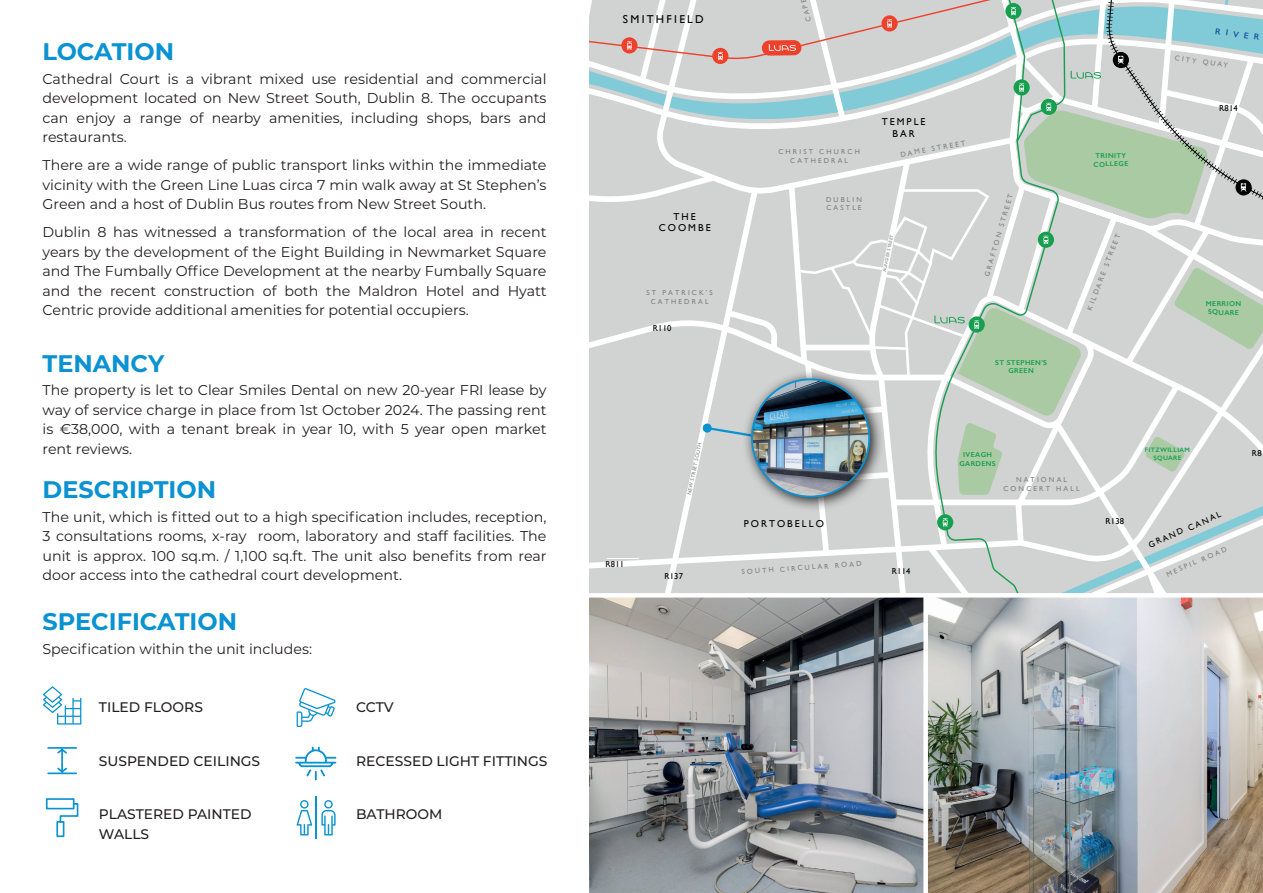
<style>
.page{position:relative;width:1263px;height:893px;background:#fff}
.page>*{position:absolute;margin:0;border:0;box-sizing:border-box;transform-origin:0 0}
.t1{font:700 24px "Montserrat";color:#0a92d2}
.t2{font:14.25px/19.5px "Montserrat";color:#231f20;text-align:justify}
.t3{font:500 13.8px/19.5px "Montserrat";color:#231f20}
.t4{font:11.4px "Gill Sans";letter-spacing:.2em;color:#000001}
.t5{font:10.05px/11.6px "Gill Sans";letter-spacing:.2em;color:#000001;text-align:center}
.t6{font:8.55px "Gill Sans";letter-spacing:.025em;color:#000001}
.t7{font:600 8.55px "Gill Sans";color:#2056a5}
.t8{font:7.2px/8.6px "Gill Sans";letter-spacing:.3em;color:#7c7f81;text-align:center}
.t9{font:600 7.2px/8.6px "Gill Sans";letter-spacing:.05em;color:#169f4e;text-align:center}
.t10{font:600 6.45px/7.8px "Gill Sans";letter-spacing:.05em;color:#169f4e;text-align:center}
.t11{font:5.1px "Gill Sans";color:#7c7f81}
.t12{font:4.5px "Gill Sans";color:#7c7f81}
</style>
<div class="page">
<img style="left:589px;top:598px;width:334px;height:295px">
<img style="left:928px;top:598px;width:335px;height:295px">
<svg style="left:589px;top:0;width:674px;height:594px"></svg>
<div style="left:703px;top:424px;width:9px;height:9px;background:#0a92d2;border-radius:50%"></div>
<svg style="left:742px;top:369px;width:143px;height:143px;fill:#cfd0d0"></svg>
<img style="left:752px;top:379px;width:117px;height:118px;border-radius:59px">
<div style="left:751px;top:378px;width:119px;height:119px;border:2px solid #0a92d2;border-radius:50%"></div>
<svg style="left:43px;top:686px;width:38px;height:39px"></svg>
<svg style="left:45px;top:798px;width:34px;height:40px"></svg>
<svg style="left:295px;top:746px;width:42px;height:34px"></svg>
<svg style="left:297px;top:688px;width:39px;height:39px"></svg>
<svg style="left:297px;top:800px;width:15px;height:35px"></svg>
<svg style="left:321px;top:800px;width:15px;height:35px"></svg>
<hr style="left:316px;top:796px;width:1px;height:43px;background:#0a92d2">
<svg style="left:47px;top:747px;width:30px;height:28px"></svg>
<h1 class="t1" style="left:43px;top:34px;width:133px">LOCATION</h1>
<p class="t2" style="left:43px;top:69px;width:505px">Cathedral Court is a vibrant mixed use residential and commercial development located on New Street South, Dublin 8. The occupants can enjoy a range of nearby amenities, including shops, bars and restaurants.</p>
<p class="t2" style="left:43px;top:155px;width:505px">There are a wide range of public transport links within the immediate vicinity with the Green Line Luas circa 7 min walk away at St Stephen’s Green and a host of Dublin Bus routes from New Street South.</p>
<p class="t2" style="left:43px;top:222px;width:505px">Dublin 8 has witnessed a transformation of the local area in recent years by the development of the Eight Building in Newmarket Square and The Fumbally Office Development at the nearby Fumbally Square and the recent construction of both the Maldron Hotel and Hyatt Centric provide additional amenities for potential occupiers.</p>
<h1 class="t1" style="left:43px;top:346px;width:123px">TENANCY</h1>
<p class="t2" style="left:43px;top:380px;width:505px">The property is let to Clear Smiles Dental on new 20-year FRI lease by way of service charge in place from 1st October 2024. The passing rent is €38,000, with a tenant break in year 10, with 5 year open market rent reviews.</p>
<h1 class="t1" style="left:43px;top:472px;width:175px">DESCRIPTION</h1>
<p class="t2" style="left:43px;top:507px;width:505px">The unit, which is fitted out to a high specification includes, reception, 3 consultations rooms, x-ray room, laboratory and staff facilities. The unit is approx. 100 sq.m. / 1,100 sq.ft. The unit also benefits from rear door access into the cathedral court development.</p>
<h1 class="t1" style="left:43px;top:604px;width:196px">SPECIFICATION</h1>
<p class="t2" style="left:43px;top:638px;width:271px">Specification within the unit includes:</p>
<p class="t3" style="left:99px;top:697px;width:106px">TILED FLOORS</p>
<p class="t3" style="left:356px;top:697px;width:39px">CCTV</p>
<p class="t3" style="left:99px;top:751px;width:163px">SUSPENDED CEILINGS</p>
<p class="t3" style="left:356px;top:751px;width:193px">RECESSED LIGHT FITTINGS</p>
<p class="t3" style="left:99px;top:804px;width:154px">PLASTERED PAINTED<br>WALLS</p>
<p class="t3" style="left:356px;top:804px;width:88px">BATHROOM</p>
<p class="t4" style="left:623px;top:12px;width:82px">SMITHFIELD</p>
<p class="t5" style="left:659px;top:210px;width:53px">THE<br>COOMBE</p>
<p class="t8" style="left:646px;top:288px;width:68px">ST PATRICK’S<br>CATHEDRAL</p>
<p class="t6" style="left:653px;top:323px;width:20px">R110</p>
<p class="t6" style="left:605px;top:559px;width:20px">R811</p>
<p class="t11" style="left:686px;top:494px;width:54px;rotate:-78deg">NEW STREET SOUTH</p>
<p class="t6" style="left:664px;top:571px;width:20px">R137</p>
<p class="t8" style="left:804px;top:23px;width:25px;rotate:-104deg">CAPE</p>
<p class="t8" style="left:778px;top:148px;width:83px">CHRIST CHURCH<br>CATHEDRAL</p>
<p class="t8" style="left:826px;top:195px;width:37px;text-align:left">DUBLIN<br>CASTLE</p>
<p class="t5" style="left:882px;top:116px;width:45px">TEMPLE<br>BAR</p>
<p class="t8" style="left:900px;top:150px;width:67px;rotate:-11deg">DAME STREET</p>
<p class="t12" style="left:881px;top:272px;width:40px;rotate:-78deg">AUNGIER STREET</p>
<p class="t8" style="left:983px;top:275px;width:87px;rotate:-74deg">GRAFTON STREET</p>
<p class="t9" style="left:995px;top:358px;width:53px">ST STEPHEN'S<br>GREEN</p>
<p class="t9" style="left:1093px;top:151px;width:36px;text-align:left;rotate:-1deg">TRINITY<br>COLLEGE</p>
<p class="t8" style="left:1085px;top:308px;width:82px;rotate:-69deg">KILDARE STREET</p>
<p class="t7" style="left:1216px;top:26px;width:46px;rotate:8deg">RIVER</p>
<p class="t8" style="left:1176px;top:53px;width:55px;rotate:9deg">CITY QUAY</p>
<p class="t6" style="left:1219px;top:103px;width:20px">R814</p>
<p class="t9" style="left:1206px;top:299px;width:37px;text-align:left">MERRION<br>SQUARE</p>
<p class="t5" style="left:744px;top:517px;width:82px">PORTOBELLO</p>
<p class="t8" style="left:741px;top:568px;width:122px;rotate:-4deg">SOUTH CIRCULAR ROAD</p>
<p class="t6" style="left:892px;top:566px;width:20px">R114</p>
<p class="t9" style="left:959px;top:450px;width:38px">IVEAGH<br>GARDENS</p>
<p class="t8" style="left:1003px;top:475px;width:78px;line-height:9.3px">NATIONAL<br>CONCERT HALL</p>
<p class="t6" style="left:1105px;top:517px;width:20px">R138</p>
<p class="t10" style="left:1145px;top:446px;width:47px">FITZWILLIAM<br>SQUARE</p>
<p class="t6" style="left:1147px;top:540px;width:80px;rotate:-23deg">GRAND CANAL</p>
<p class="t8" style="left:1165px;top:570px;width:66px;rotate:-23deg">MESPIL ROAD</p>
<p class="t6" style="left:1252px;top:448px;width:11px">R8</p>
</div>
